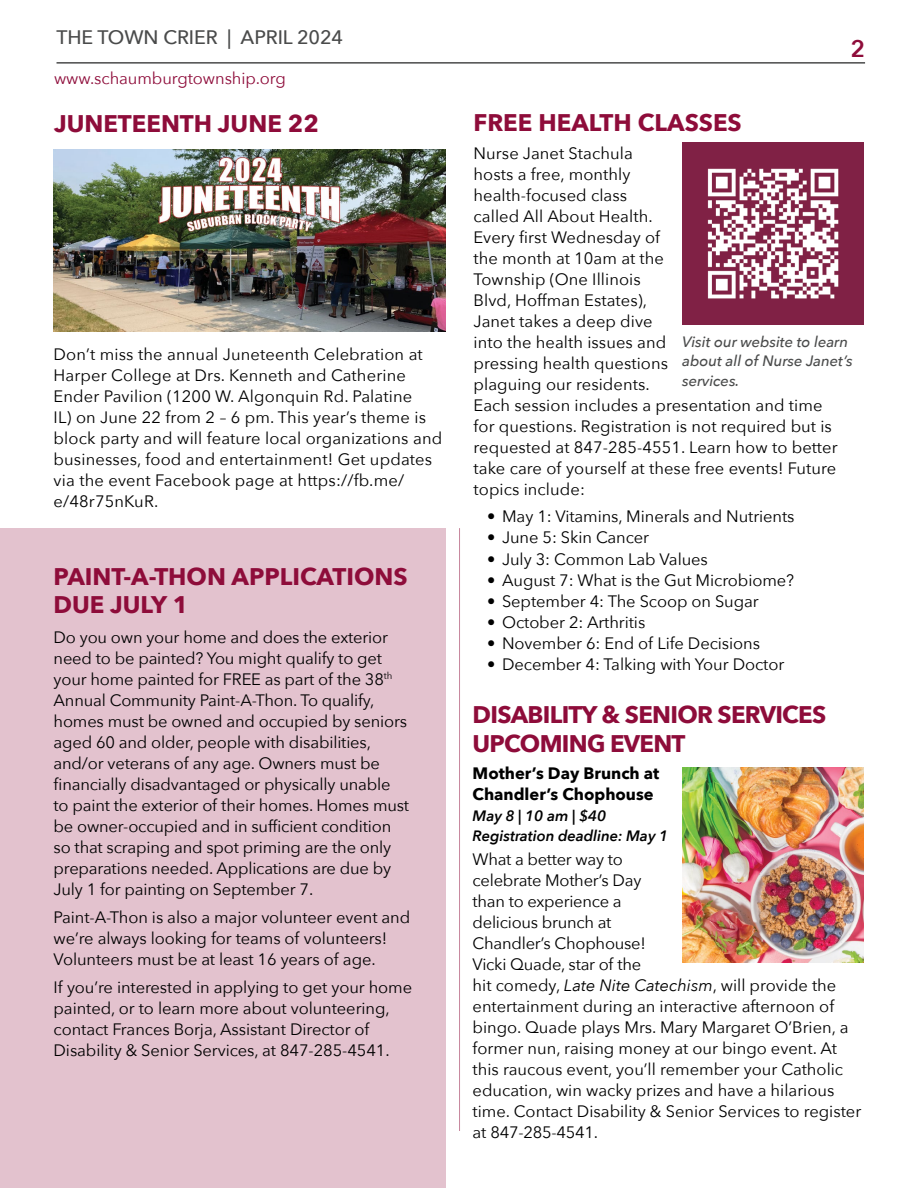
<style>
.page{position:relative;width:918px;height:1188px;background:#fff}
.page>*{position:absolute;margin:0;border:0;box-sizing:border-box;transform-origin:0 0}
.t1{font:700 24px/28.8px "Avenir Next";color:#8e0c3a}
.t2{font:700 24px/28.8px "Avenir Next";letter-spacing:-.03em;color:#8e0c3a}
.t3{font:600 24px "Avenir Next";color:#8e0c3a}
.t4{font:500 19.5px "Avenir Next";letter-spacing:-.005em;color:#4a4b4b}
.t5{font:16.5px/21px "Avenir Next";letter-spacing:-.005em;color:#000}
.t6{font:700 16.5px/21px "Avenir Next";color:#000}
.t7{font:16.5px "Avenir Next";letter-spacing:-.005em;color:#8e0c3a}
.t8{font:italic 500 15px/19.5px "Avenir Next";letter-spacing:-.005em;color:#4a4b4b}
.t9{font:italic 600 15px/20px "Avenir Next";letter-spacing:-.005em;color:#000}
.s1{font-style:italic}
</style>
<div class="page">
<hr style="left:57px;top:62px;width:808px;height:2px;background:#4a4b4b">
<div style="left:0;top:528px;width:446px;height:660px;background:#e3c2ce"></div>
<hr style="left:459px;top:528px;width:1px;height:603px;background:#c6859c">
<img style="left:54px;top:149px;width:391px;height:182px">
<img style="left:682px;top:768px;width:182px;height:194px">
<img style="left:682px;top:143px;width:182px;height:182px">
<p class="t4" style="left:57px;top:21px;width:288px">THE TOWN CRIER | APRIL 2024</p>
<h1 class="t3" style="left:850px;top:28px;width:16px">2</h1>
<p class="t7" style="left:54px;top:64px;width:233px">www.schaumburgtownship.org</p>
<h1 class="t1" style="left:474px;top:108px;width:270px">FREE HEALTH CLASSES</h1>
<p class="t5" style="left:474px;top:142px;width:366px">Nurse Janet Stachula<br>hosts a free, monthly<br>health-focused class<br>called All About Health.<br>Every first Wednesday of<br>the month at 10am at the<br>Township (One Illinois<br>Blvd, Hoffman Estates),<br>Janet takes a deep dive<br>into the health issues and<br>pressing health questions<br>plaguing our residents.<br>Each session includes a presentation and time for questions. Registration is not required but is requested at 847-285-4551. Learn how to better take care of yourself at these free events! Future topics include:</p>
<p class="t5" style="left:487px;top:506px;width:309px">• May 1: Vitamins, Minerals and Nutrients</p>
<p class="t5" style="left:487px;top:527px;width:164px">• June 5: Skin Cancer</p>
<p class="t5" style="left:487px;top:548px;width:222px">• July 3: Common Lab Values</p>
<p class="t5" style="left:487px;top:569px;width:309px">• August 7: What is the Gut Microbiome?</p>
<p class="t5" style="left:487px;top:590px;width:273px">• September 4: The Scoop on Sugar</p>
<p class="t5" style="left:487px;top:611px;width:160px">• October 2: Arthritis</p>
<p class="t5" style="left:487px;top:632px;width:274px">• November 6: End of Life Decisions</p>
<p class="t5" style="left:487px;top:653px;width:299px">• December 4: Talking with Your Doctor</p>
<h1 class="t1" style="left:54px;top:109px;width:266px">JUNETEENTH JUNE 22</h1>
<p class="t8" style="left:682px;top:331px;width:172px">Visit our website to learn about all of Nurse Janet’s services.</p>
<p class="t5" style="left:54px;top:343px;width:390px">Don’t miss the annual Juneteenth Celebration at Harper College at Drs. Kenneth and Catherine Ender Pavilion (1200 W. Algonquin Rd. Palatine<br>IL) on June 22 from 2 – 6 pm. This year’s theme is block party and will feature local organizations and businesses, food and entertainment! Get updates via the event Facebook page at https://fb.me/ e/48r75nKuR.</p>
<h1 class="t1" style="left:54px;top:561px;width:356px">PAINT-A-THON APPLICATIONS<br>DUE JULY 1</h1>
<p class="t5" style="left:54px;top:626px;width:357px">Do you own your home and does the exterior need to be painted? You might qualify to get your home painted for FREE as part of the 38<sup>th </sup>Annual Community Paint-A-Thon. To qualify, homes must be owned and occupied by seniors aged 60 and older, people with disabilities, and/or veterans of any age. Owners must be financially disadvantaged or physically unable to paint the exterior of their homes. Homes must be owner-occupied and in sufficient condition so that scraping and spot priming are the only preparations needed. Applications are due by July 1 for painting on September 7.</p>
<p class="t5" style="left:54px;top:906px;width:358px">Paint-A-Thon is also a major volunteer event and we’re always looking for teams of volunteers!<br>Volunteers must be at least 16 years of age.</p>
<p class="t5" style="left:54px;top:976px;width:360px">If you’re interested in applying to get your home painted, or to learn more about volunteering, contact Frances Borja, Assistant Director of Disability &amp; Senior Services, at 847-285-4541.</p>
<h1 class="t2" style="left:473px;top:700px;width:355px">DISABILITY &amp; SENIOR SERVICES<br>UPCOMING EVENT</h1>
<p class="t6" style="left:473px;top:763px;width:188px">Mother’s Day Brunch at<br>Chandler’s Chophouse</p>
<p class="t9" style="left:473px;top:805px;width:197px">May 8 | 10 am | $40<br>Registration deadline: May 1</p>
<p class="t5" style="left:473px;top:848px;width:390px">What a better way to<br>celebrate Mother’s Day<br>than to experience a<br>delicious brunch at<br>Chandler’s Chophouse!<br>Vicki Quade, star of the<br>hit comedy, <span class="s1">Late Nite Catechism</span>, will provide the entertainment during an interactive afternoon of bingo. Quade plays Mrs. Mary Margaret O’Brien, a former nun, raising money at our bingo event. At this raucous event, you’ll remember your Catholic education, win wacky prizes and have a hilarious time. Contact Disability &amp; Senior Services to register at 847-285-4541.</p>
</div>
